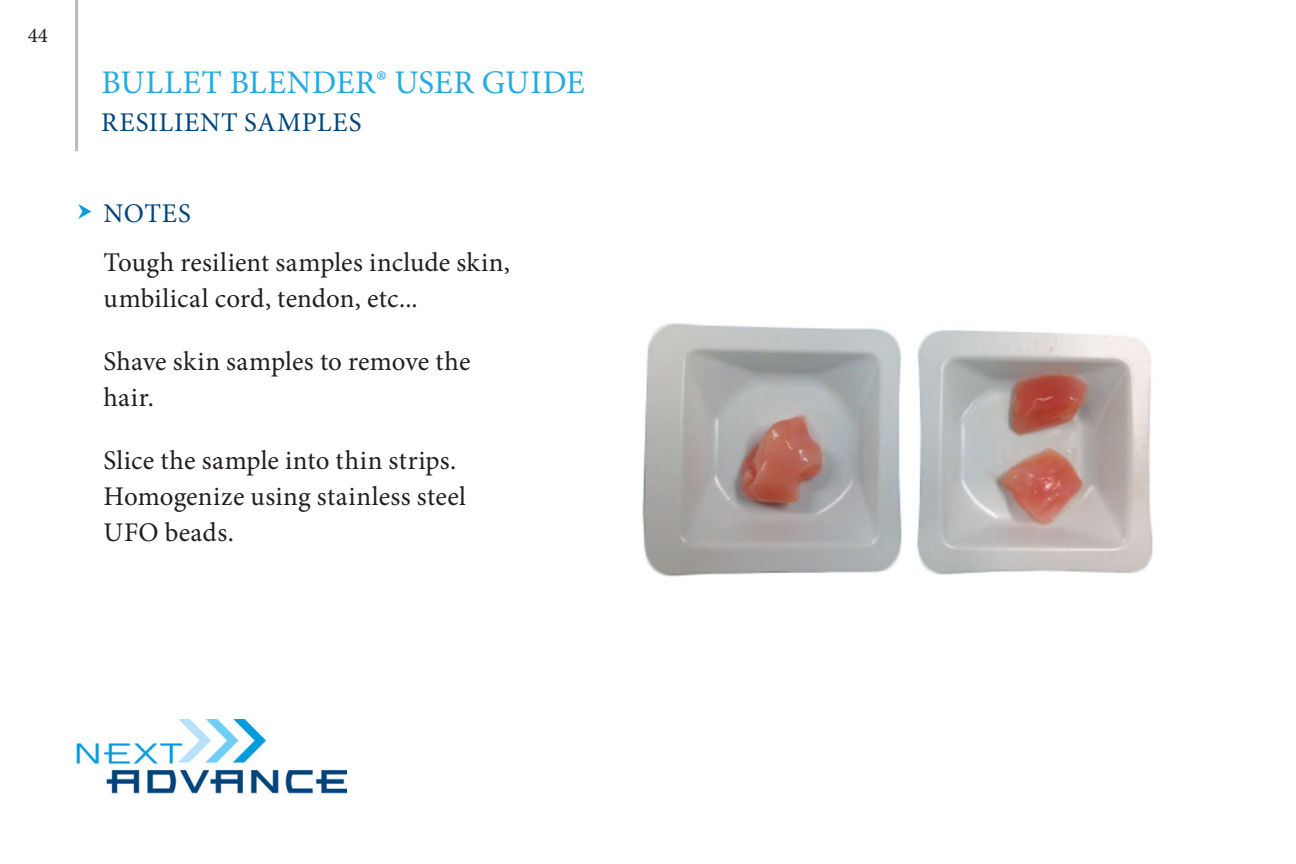
<style>
.page{position:relative;width:1296px;height:864px;background:#fff}
.page>*{position:absolute;margin:0;border:0;box-sizing:border-box;transform-origin:0 0}
.bulleted_sidebar_2{font:33px "Minion Pro";letter-spacing:.015em;color:#25aae2}
.bulleted_sidebar_2-2{font:27px/36px "Minion Pro";letter-spacing:.005em;color:#231f20}
.bulleted_sidebar_2-3{font:27px "Minion Pro";letter-spacing:.03em;color:#00447b}
.t1{font:21px "Minion Pro";color:#231f20}
</style>
<div class="page">
<hr style="left:75px;top:0;width:3px;height:151px;background:#babbbe">
<img style="left:77px;top:720px;width:270px;height:74px">
<img style="left:642px;top:323px;width:511px;height:254px">
<p class="t1" style="left:28px;top:21px;width:22px">44</p>
<p class="bulleted_sidebar_2" style="left:101px;top:60px;width:485px">BULLET BLENDER® USER GUIDE</p>
<p class="bulleted_sidebar_2-3" style="left:101px;top:104px;width:262px">RESILIENT SAMPLES</p>
<p class="bulleted_sidebar_2-3" style="left:104px;top:195px;width:89px">NOTES</p>
<p class="bulleted_sidebar_2-2" style="left:104px;top:245px;width:408px">Tough resilient samples include skin, umbilical cord, tendon, etc...</p>
<p class="bulleted_sidebar_2-2" style="left:104px;top:344px;width:368px">Shave skin samples to remove the hair.</p>
<p class="bulleted_sidebar_2-2" style="left:104px;top:443px;width:364px">Slice the sample into thin strips.<br>Homogenize using stainless steel<br>UFO beads.</p>
</div>
